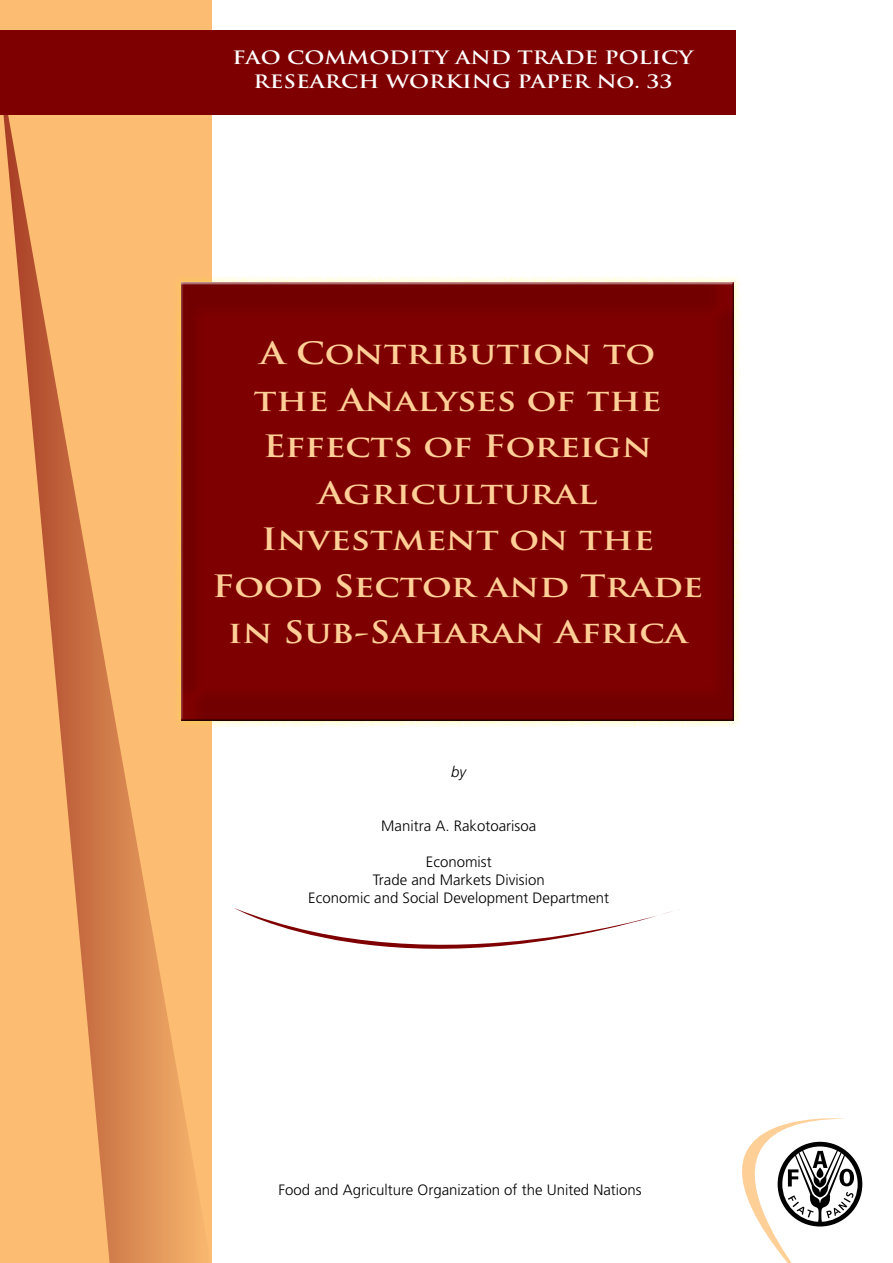
<style>
.page{position:relative;width:893px;height:1263px;background:#fff}
.page>*{position:absolute;margin:0;border:0;box-sizing:border-box;transform-origin:0 0}
.t1{font:700 30px/46.5px "Trajan Pro";color:#fecf97;text-align:center;scale:1.2 1}
.t2{font:700 18px/24px "Trajan Pro";color:#fff;text-align:center;scale:1.2 1}
.t3{font:300 15px/18px "Frutiger LT Std";color:#000;text-align:center}
.t4{font:italic 300 15px "Frutiger LT Std";color:#000}
</style>
<div class="page">
<div style="left:0;top:0;width:212px;height:1263px;background:#fcbd72"></div>
<div style="left:0;top:30px;width:735px;height:84px;background:#7f0000"></div>
<svg style="left:0;top:114px;width:214px;height:1149px"></svg>
<div style="left:175px;top:276px;width:566px;height:452px;background:#fff200;opacity:.3"></div>
<div style="left:180px;top:283px;width:579px;height:439px;background:#000;opacity:.1"></div>
<div style="left:180px;top:283px;width:557px;height:439px;background:#7f0000"></div>
<svg style="left:742px;top:1118px;width:120px;height:145px"></svg>
<svg style="left:234px;top:908px;width:445px;height:41px"></svg>
<p class="t2" style="left:233px;top:46px;width:385px">FAO COMMODITY AND TRADE POLICY<br>RESEARCH WORKING PAPER No. 33</p>
<h1 class="t1" style="left:212px;top:330px;width:411px">A Contribution to<br>the Analyses of the<br>Effects of Foreign<br>Agricultural<br>Investment on the<br>Food Sector and Trade in Sub-Saharan Africa</h1>
<p class="t4" style="left:451px;top:763px;width:16px">by</p>
<p class="t3" style="left:381px;top:817px;width:157px">Manitra A. Rakotoarisoa</p>
<p class="t3" style="left:308px;top:853px;width:302px">Economist<br>Trade and Markets Division<br>Economic and Social Development Department</p>
<p class="t3" style="left:279px;top:1180px;width:365px">Food and Agriculture Organization of the United Nations</p>
</div>
